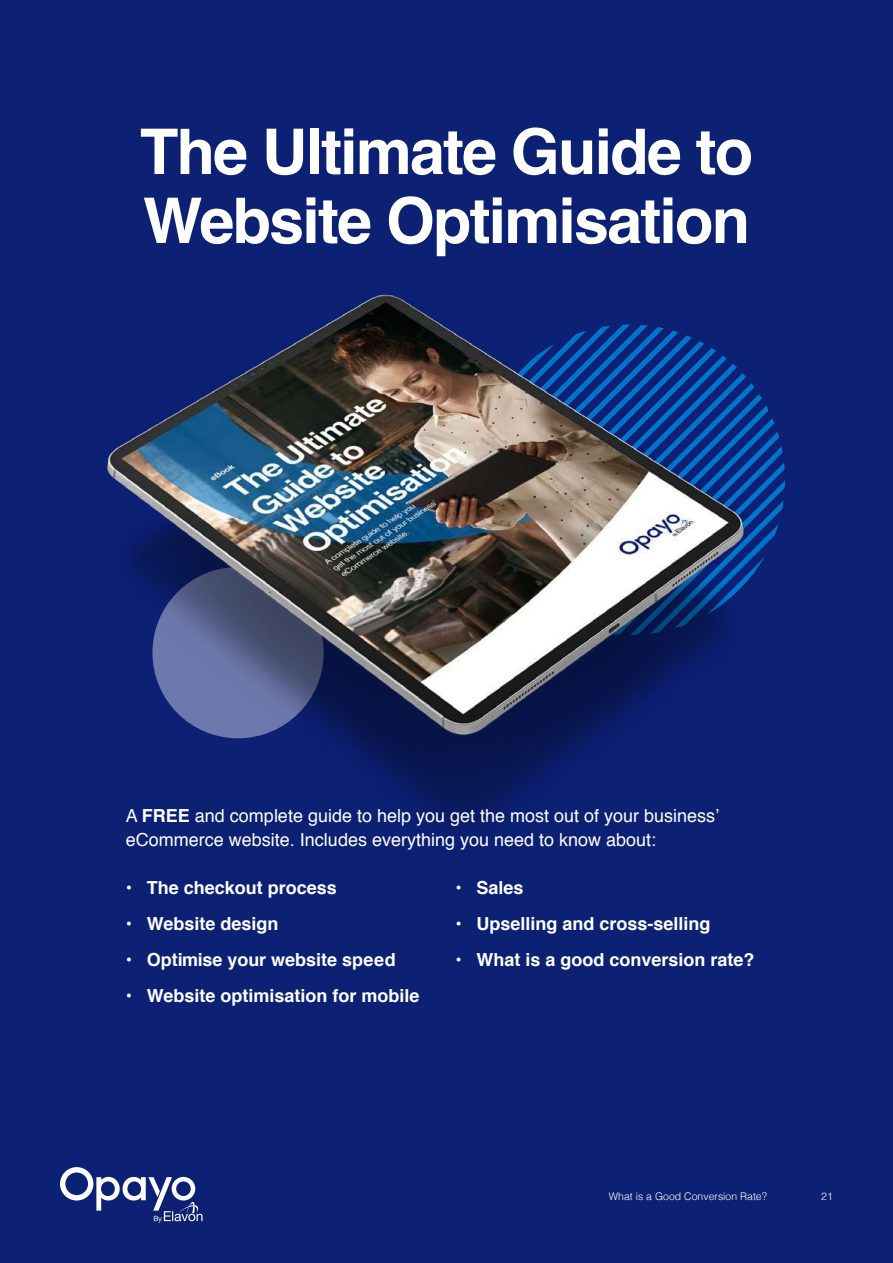
<style>
.page{position:relative;width:893px;height:1263px;background:#0c2074}
.page>*{position:absolute;margin:0;border:0;box-sizing:border-box;transform-origin:0 0}
.t1{font:700 63px/69px "Helvetica";letter-spacing:-.03em;color:#fff}
.t2{font:700 18px "Helvetica";color:#fff}
.t3{font:18px/24px "Helvetica";color:#fff}
.t4{font:300 10.5px "Helvetica";color:#fff}
.s1{font-weight:700}
.s2{font-weight:400}
</style>
<div class="page">
<img style="left:107px;top:294px;width:678px;height:530px">
<svg style="left:60px;top:1167px;width:142px;height:55px"></svg>
<h1 class="t1" style="left:140px;top:118px;width:615px">The Ultimate Guide to<br>Website Optimisation</h1>
<p class="t3" style="left:126px;top:804px;width:595px">A <span class="s1">FREE</span> and complete guide to help you get the most out of your business’ eCommerce website. Includes everything you need to know about:</p>
<p class="t2" style="left:126px;top:873px;width:213px"><span class="s2">•</span> The checkout process</p>
<p class="t2" style="left:126px;top:909px;width:154px"><span class="s2">•</span> Website design</p>
<p class="t2" style="left:126px;top:945px;width:271px"><span class="s2">•</span> Optimise your website speed</p>
<p class="t2" style="left:126px;top:981px;width:295px"><span class="s2">•</span> Website optimisation for mobile</p>
<p class="t2" style="left:455px;top:873px;width:70px"><span class="s2">•</span> Sales</p>
<p class="t2" style="left:455px;top:909px;width:257px"><span class="s2">•</span> Upselling and cross-selling</p>
<p class="t2" style="left:455px;top:945px;width:301px"><span class="s2">•</span> What is a good conversion rate?</p>
<p class="t4" style="left:609px;top:1187px;width:160px">What is a Good Conversion Rate?</p>
<p class="t4" style="left:821px;top:1187px;width:13px">21</p>
</div>
